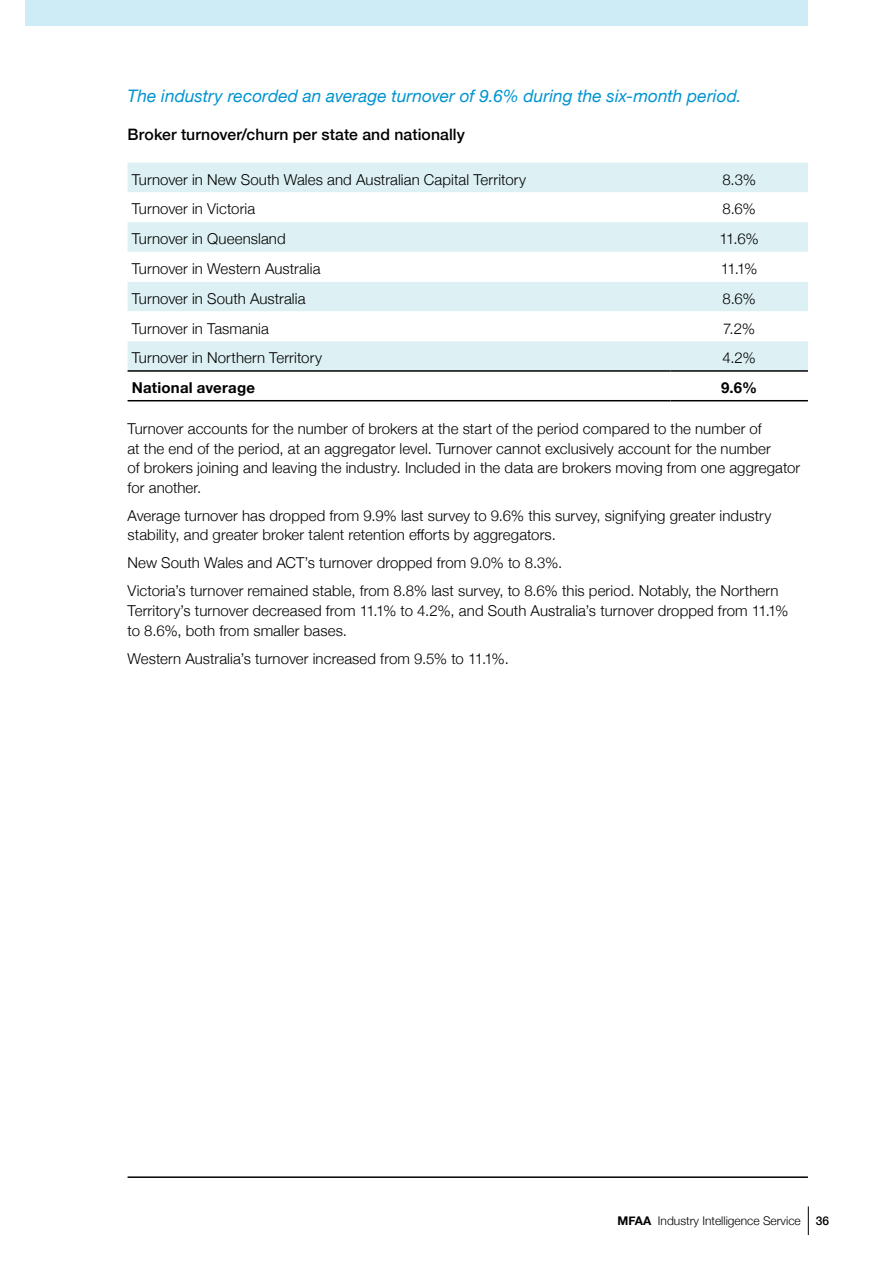
<style>
.page{position:relative;width:893px;height:1263px;background:#fff}
.page>*{position:absolute;margin:0;border:0;box-sizing:border-box;transform-origin:0 0}
.t1{font:italic 17.25px "Helvetica Neue";color:#0093d0}
.t2{font:500 15.75px "Helvetica Neue";letter-spacing:.005em;color:#000}
.t3{font:300 15px/19.5px "Helvetica Neue";letter-spacing:.005em;color:#000}
.t4{font:700 15px "Helvetica Neue";letter-spacing:.015em;color:#000}
.t5{font:300 12px "Helvetica Neue";color:#000}
.s1{font-weight:700}
.s2{font-weight:500}
</style>
<div class="page">
<svg style="left:808px;top:1206px;width:1px;height:29px"></svg>
<hr style="left:128px;top:1176px;width:680px;height:2px;background:#000">
<div style="left:26px;top:0;width:782px;height:26px;background:#ceecf6"></div>
<div style="left:128px;top:163px;width:680px;height:207px;background:#ddf1f4"></div>
<svg style="left:128px;top:192px;width:680px;height:149px"></svg>
<hr style="left:128px;top:370px;width:542px;height:2px;background:#000">
<hr style="left:670px;top:370px;width:138px;height:2px;background:#000">
<hr style="left:128px;top:400px;width:542px;height:1px;background:#000">
<hr style="left:670px;top:400px;width:138px;height:1px;background:#000">
<p class="t1" style="left:128px;top:83px;width:615px">The industry recorded an average turnover of 9.6% during the six-month period.</p>
<p class="t2" style="left:128px;top:121px;width:339px">Broker turnover/churn per state and nationally</p>
<p class="t3" style="left:132px;top:169px;width:396px">Turnover in New South Wales and Australian Capital Territory</p>
<p class="t3" style="left:722px;top:169px;width:35px">8.3%</p>
<p class="t3" style="left:132px;top:198px;width:125px">Turnover in Victoria</p>
<p class="t3" style="left:722px;top:198px;width:35px">8.6%</p>
<p class="t3" style="left:132px;top:228px;width:155px">Turnover in Queensland</p>
<p class="t3" style="left:720px;top:228px;width:41px">11.6%</p>
<p class="t3" style="left:132px;top:258px;width:190px">Turnover in Western Australia</p>
<p class="t3" style="left:721px;top:258px;width:38px">11.1%</p>
<p class="t3" style="left:132px;top:288px;width:175px">Turnover in South Australia</p>
<p class="t3" style="left:722px;top:288px;width:35px">8.6%</p>
<p class="t3" style="left:132px;top:317px;width:139px">Turnover in Tasmania</p>
<p class="t3" style="left:723px;top:317px;width:33px">7.2%</p>
<p class="t3" style="left:132px;top:347px;width:192px">Turnover in Northern Territory</p>
<p class="t3" style="left:722px;top:347px;width:35px">4.2%</p>
<p class="t4" style="left:132px;top:376px;width:125px">National average</p>
<p class="t4" style="left:721px;top:376px;width:37px">9.6%</p>
<p class="t3" style="left:128px;top:418px;width:674px">Turnover accounts for the number of brokers at the start of the period compared to the number of<br>at the end of the period, at an aggregator level. Turnover cannot exclusively account for the number<br>of brokers joining and leaving the industry. Included in the data are brokers moving from one aggregator for another.</p>
<p class="t3" style="left:128px;top:505px;width:645px">Average turnover has dropped from 9.9% last survey to 9.6% this survey, signifying greater industry stability, and greater broker talent retention efforts by aggregators.</p>
<p class="t3" style="left:128px;top:548px;width:652px;line-height:28px">New South Wales and ACT’s turnover dropped from 9.0% to 8.3%.<br>Victoria’s turnover remained stable, from 8.8% last survey, to 8.6% this period. Notably, the Northern</p>
<p class="t3" style="left:128px;top:600px;width:662px">Territory’s turnover decreased from 11.1% to 4.2%, and South Australia’s turnover dropped from 11.1% to 8.6%, both from smaller bases.</p>
<p class="t3" style="left:128px;top:647px;width:383px">Western Australia’s turnover increased from 9.5% to 11.1%.</p>
<p class="t5" style="left:617px;top:1211px;width:213px"><span class="s1">MFAA</span> Industry Intelligence Service <span class="s2">36</span></p>
</div>
